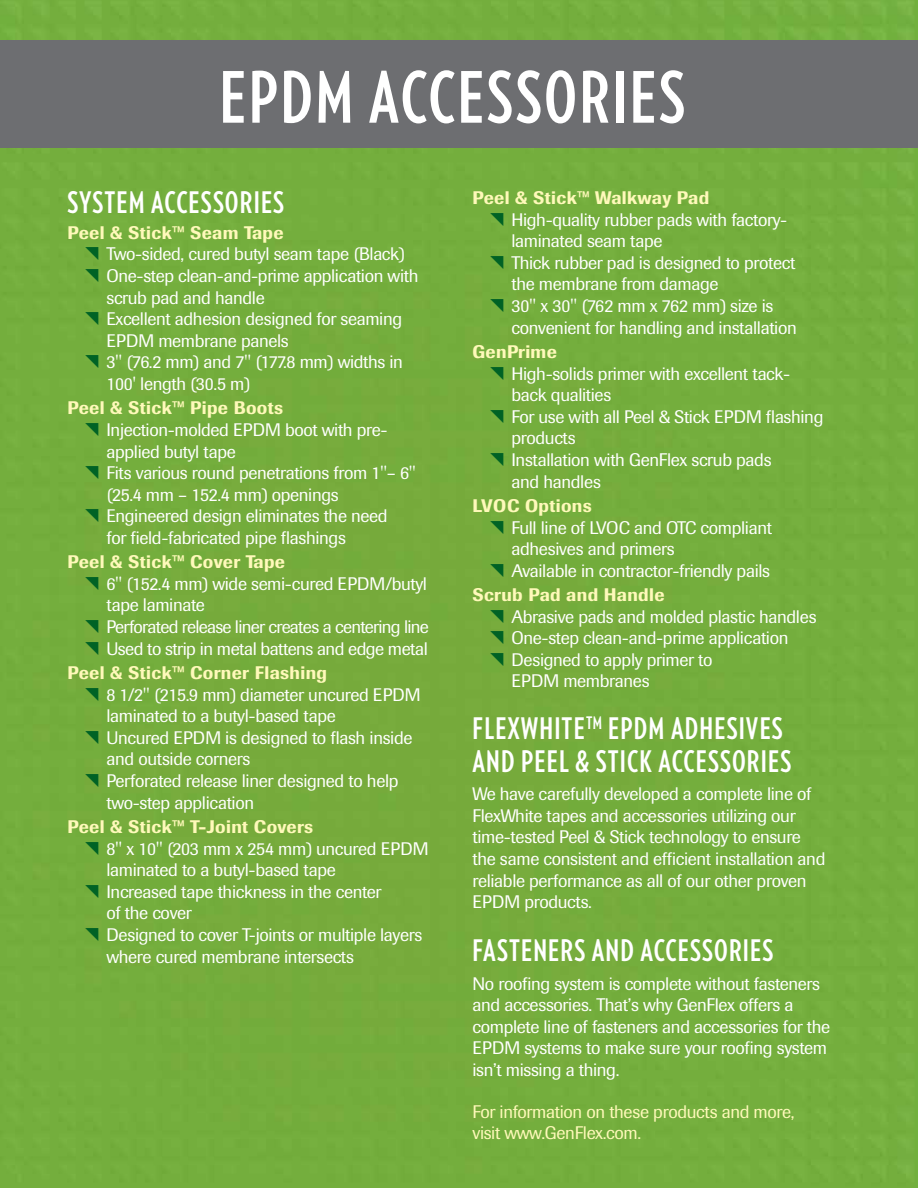
<style>
.page{position:relative;width:918px;height:1188px;background:#74ae3d}
.page>*{position:absolute;margin:0;border:0;box-sizing:border-box;transform-origin:0 0}
.t1{font:700 70.5px "Verlag Compressed";letter-spacing:.04em;color:#fff}
.t2{font:700 29.7px/32.8px "Verlag Compressed";letter-spacing:.04em;color:#fff}
.t3{font:18px/21.6px "Imago";letter-spacing:-.02em;color:#fff}
.t4{font:500 18px "Imago";letter-spacing:.02em;color:#fff9ba}
.t5{font:18px/21.6px "Imago";letter-spacing:-.02em;color:#fff9ba}
</style>
<div class="page">
<div style="left:0;top:40px;width:918px;height:108px;background:#6d6e71"></div>
<svg style="left:85px;top:247px;width:13px;height:13px"></svg>
<svg style="left:85px;top:269px;width:13px;height:13px"></svg>
<svg style="left:85px;top:312px;width:13px;height:13px"></svg>
<svg style="left:85px;top:355px;width:13px;height:13px"></svg>
<svg style="left:85px;top:423px;width:13px;height:13px"></svg>
<svg style="left:85px;top:466px;width:13px;height:13px"></svg>
<svg style="left:85px;top:509px;width:13px;height:13px"></svg>
<svg style="left:85px;top:577px;width:13px;height:13px"></svg>
<svg style="left:85px;top:620px;width:13px;height:13px"></svg>
<svg style="left:85px;top:641px;width:13px;height:14px"></svg>
<svg style="left:85px;top:687px;width:13px;height:14px"></svg>
<svg style="left:85px;top:731px;width:13px;height:13px"></svg>
<svg style="left:85px;top:774px;width:13px;height:13px"></svg>
<svg style="left:85px;top:841px;width:13px;height:14px"></svg>
<svg style="left:85px;top:885px;width:13px;height:13px"></svg>
<svg style="left:85px;top:928px;width:13px;height:13px"></svg>
<svg style="left:490px;top:212px;width:13px;height:14px"></svg>
<svg style="left:490px;top:256px;width:13px;height:13px"></svg>
<svg style="left:490px;top:299px;width:13px;height:13px"></svg>
<svg style="left:490px;top:366px;width:13px;height:14px"></svg>
<svg style="left:490px;top:410px;width:13px;height:13px"></svg>
<svg style="left:490px;top:453px;width:13px;height:13px"></svg>
<svg style="left:490px;top:520px;width:13px;height:14px"></svg>
<svg style="left:490px;top:564px;width:13px;height:13px"></svg>
<svg style="left:490px;top:609px;width:13px;height:14px"></svg>
<svg style="left:490px;top:631px;width:13px;height:13px"></svg>
<svg style="left:490px;top:653px;width:13px;height:13px"></svg>
<h1 class="t1" style="left:220px;top:47px;width:467px">EPDM ACCESSORIES</h1>
<h2 class="t2" style="left:68px;top:185px;width:39px">SYSTEM</h2>
<h2 class="t2" style="left:151px;top:185px;width:122px">ACCESSORIES</h2>
<p class="t4" style="left:68px;top:222px;width:218px">Peel &amp; Stick™ Seam Tape</p>
<p class="t3" style="left:107px;top:243px;width:313px">Two-sided, cured butyl seam tape (Black)<br>One-step clean-and-prime application with scrub pad and handle<br>Excellent adhesion designed for seaming<br>EPDM membrane panels<br>3" (76.2 mm) and 7" (177.8 mm) widths in<br>100' length (30.5 m)</p>
<p class="t4" style="left:68px;top:397px;width:217px">Peel &amp; Stick™ Pipe Boots</p>
<p class="t3" style="left:107px;top:419px;width:311px">Injection-molded EPDM boot with pre&shy;applied butyl tape<br>Fits various round penetrations from 1"– 6" (25.4 mm – 152.4 mm) openings Engineered design eliminates the need<br>for field-fabricated pipe flashings</p>
<p class="t4" style="left:68px;top:551px;width:219px">Peel &amp; Stick™ Cover Tape</p>
<p class="t3" style="left:107px;top:573px;width:324px">6" (152.4 mm) wide semi-cured EPDM/butyl tape laminate<br>Perforated release liner creates a centering line Used to strip in metal battens and edge metal</p>
<p class="t4" style="left:68px;top:662px;width:261px">Peel &amp; Stick™ Corner Flashing</p>
<p class="t3" style="left:107px;top:684px;width:316px">8 1/2" (215.9 mm) diameter uncured EPDM laminated to a butyl-based tape<br>Uncured EPDM is designed to flash inside and outside corners<br>Perforated release liner designed to help two-step application</p>
<p class="t4" style="left:68px;top:816px;width:247px">Peel &amp; Stick™ T-Joint Covers</p>
<p class="t3" style="left:107px;top:838px;width:324px">8" x 10" (203 mm x 254 mm) uncured EPDM laminated to a butyl-based tape<br>Increased tape thickness in the center<br>of the cover<br>Designed to cover T-joints or multiple layers where cured membrane intersects</p>
<p class="t4" style="left:472px;top:187px;width:238px">Peel &amp; Stick™ Walkway Pad</p>
<p class="t3" style="left:512px;top:209px;width:287px">High-quality rubber pads with factory&shy;laminated seam tape<br>Thick rubber pad is designed to protect the membrane from damage<br>30" x 30" (762 mm x 762 mm) size is convenient for handling and installation</p>
<p class="t4" style="left:472px;top:341px;width:86px">GenPrime</p>
<p class="t3" style="left:512px;top:363px;width:313px">High-solids primer with excellent tack&shy;back qualities<br>For use with all Peel &amp; Stick EPDM flashing products<br>Installation with GenFlex scrub pads<br>and handles</p>
<p class="t4" style="left:472px;top:495px;width:121px">LVOC Options</p>
<p class="t3" style="left:512px;top:517px;width:262px">Full line of LVOC and OTC compliant adhesives and primers<br>Available in contractor-friendly pails</p>
<p class="t4" style="left:472px;top:584px;width:194px">Scrub Pad and Handle</p>
<p class="t3" style="left:512px;top:606px;width:307px">Abrasive pads and molded plastic handles<br>One-step clean-and-prime application<br>Designed to apply primer to<br>EPDM membranes</p>
<h2 class="t2" style="left:472px;top:711px;width:308px">FLEXWHITE <sup>TM</sup> EPDM ADHESIVES<br>AND PEEL &amp; STICK ACCESSORIES</h2>
<p class="t3" style="left:472px;top:783px;width:354px">We have carefully developed a complete line of FlexWhite tapes and accessories utilizing our time-tested Peel &amp; Stick technology to ensure the same consistent and efficient installation and reliable performance as all of our other proven EPDM products.</p>
<h2 class="t2" style="left:472px;top:933px;width:290px">FASTENERS AND ACCESSORIES</h2>
<p class="t3" style="left:472px;top:973px;width:359px">No roofing system is complete without fasteners and accessories. That’s why GenFlex offers a complete line of fasteners and accessories for the EPDM systems to make sure your roofing system isn’t missing a thing.</p>
<p class="t5" style="left:472px;top:1101px;width:324px">For information on these products and more, visit www.GenFlex.com.</p>
</div>
